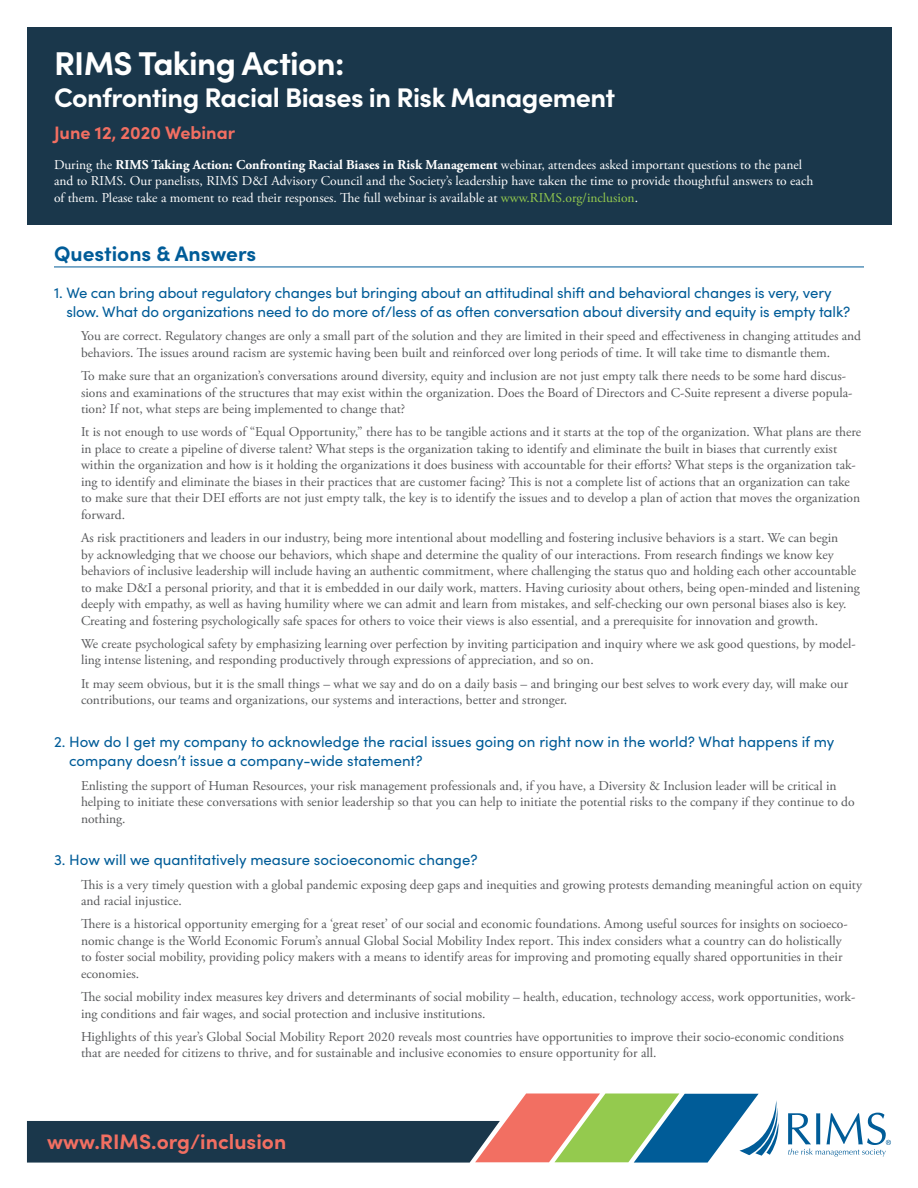
<style>
.page{position:relative;width:918px;height:1188px;background:#fff}
.page>*{position:absolute;margin:0;border:0;box-sizing:border-box;transform-origin:0 0}
.t1{font:700 33px "Sofia Pro";letter-spacing:-.02em;color:#fff}
.t2{font:700 27px "Sofia Pro";letter-spacing:-.02em;color:#fff}
.t3{font:700 21px "Sofia Pro";color:#f26f62}
.t4{font:700 21px "Sofia Pro";color:#005c98}
.t5{font:700 18px "Sofia Pro";color:#f26f62}
.t6{font:15px/19.5px "Sofia Pro";letter-spacing:-.01em;color:#005c98}
.t7{font:13.5px/16.5px "Adobe Garamond Pro";color:#57585a}
.t8{font:13.5px/16.5px "Adobe Garamond Pro";color:#fff}
.s1{font-weight:700}
.s2{color:#94ca4e}
</style>
<div class="page">
<svg style="left:788px;top:1113px;width:103px;height:44px"></svg>
<svg style="left:27px;top:1094px;width:752px;height:69px"></svg>
<div style="left:27px;top:27px;width:864px;height:198px;background:#1a374b"></div>
<hr style="left:54px;top:267px;width:810px;height:1px;background:#005c98">
<p class="t1" style="left:54px;top:38px;width:292px">RIMS Taking Action:</p>
<p class="t2" style="left:54px;top:77px;width:563px">Confronting Racial Biases in Risk Management</p>
<p class="t5" style="left:54px;top:119px;width:183px">June 12, 2020 Webinar</p>
<p class="t8" style="left:54px;top:157px;width:761px">During the <span class="s1">RIMS Taking Action: Confronting Racial Biases in Risk Management</span> webinar, attendees asked important questions to the panel and to RIMS. Our panelists, RIMS D&amp;I Advisory Council and the Society’s leadership have taken the time to provide thoughtful answers to each of them. Please take a moment to read their responses. The full webinar is available at <span class="s2">www.RIMS.org/inclusion</span>.</p>
<p class="t4" style="left:54px;top:237px;width:204px">Questions &amp; Answers</p>
<p class="t6" style="left:66px;top:282px;width:785px;text-indent:-12px">1. We can bring about regulatory changes but bringing about an attitudinal shift and behavioral changes is very, very slow. What do organizations need to do more of/less of as often conversation about diversity and equity is empty talk?</p>
<p class="t7" style="left:81px;top:328px;width:782px">You are correct. Regulatory changes are only a small part of the solution and they are limited in their speed and effectiveness in changing attitudes and behaviors. The issues around racism are systemic having been built and reinforced over long periods of time. It will take time to dismantle them.</p>
<p class="t7" style="left:81px;top:368px;width:773px">To make sure that an organization’s conversations around diversity, equity and inclusion are not just empty talk there needs to be some hard discus&shy;sions and examinations of the structures that may exist within the organization. Does the Board of Directors and C-Suite represent a diverse popula&shy;tion? If not, what steps are being implemented to change that?</p>
<p class="t7" style="left:81px;top:424px;width:782px">It is not enough to use words of “Equal Opportunity,” there has to be tangible actions and it starts at the top of the organization. What plans are there in place to create a pipeline of diverse talent? What steps is the organization taking to identify and eliminate the built in biases that currently exist within the organization and how is it holding the organizations it does business with accountable for their efforts? What steps is the organization tak&shy;ing to identify and eliminate the biases in their practices that are customer facing? This is not a complete list of actions that an organization can take to make sure that their DEI efforts are not just empty talk, the key is to identify the issues and to develop a plan of action that moves the organization forward.</p>
<p class="t7" style="left:81px;top:530px;width:780px">As risk practitioners and leaders in our industry, being more intentional about modelling and fostering inclusive behaviors is a start. We can begin<br>by acknowledging that we choose our behaviors, which shape and determine the quality of our interactions. From research findings we know key behaviors of inclusive leadership will include having an authentic commitment, where challenging the status quo and holding each other accountable to make D&amp;I a personal priority, and that it is embedded in our daily work, matters. Having curiosity about others, being open-minded and listening deeply with empathy, as well as having humility where we can admit and learn from mistakes, and self-checking our own personal biases also is key.<br>Creating and fostering psychologically safe spaces for others to voice their views is also essential, and a prerequisite for innovation and growth.</p>
<p class="t7" style="left:81px;top:636px;width:776px">We create psychological safety by emphasizing learning over perfection by inviting participation and inquiry where we ask good questions, by model&shy;ling intense listening, and responding productively through expressions of appreciation, and so on.</p>
<p class="t7" style="left:81px;top:675px;width:769px">It may seem obvious, but it is the small things – what we say and do on a daily basis – and bringing our best selves to work every day, will make our contributions, our teams and organizations, our systems and interactions, better and stronger.</p>
<p class="t6" style="left:69px;top:731px;width:767px;text-indent:-15px">2. How do I get my company to acknowledge the racial issues going on right now in the world? What happens if my company doesn’t issue a company-wide statement?</p>
<p class="t7" style="left:81px;top:778px;width:775px">Enlisting the support of Human Resources, your risk management professionals and, if you have, a Diversity &amp; Inclusion leader will be critical in helping to initiate these conversations with senior leadership so that you can help to initiate the potential risks to the company if they continue to do nothing.</p>
<p class="t6" style="left:54px;top:849px;width:425px">3. How will we quantitatively measure socioeconomic change?</p>
<p class="t7" style="left:81px;top:877px;width:783px">This is a very timely question with a global pandemic exposing deep gaps and inequities and growing protests demanding meaningful action on equity and racial injustice.</p>
<p class="t7" style="left:81px;top:916px;width:768px">There is a historical opportunity emerging for a ‘great reset’ of our social and economic foundations. Among useful sources for insights on socioeco&shy;nomic change is the World Economic Forum’s annual Global Social Mobility Index report. This index considers what a country can do holistically to foster social mobility, providing policy makers with a means to identify areas for improving and promoting equally shared opportunities in their economies.</p>
<p class="t7" style="left:81px;top:989px;width:776px">The social mobility index measures key drivers and determinants of social mobility – health, education, technology access, work opportunities, work&shy;ing conditions and fair wages, and social protection and inclusive institutions.</p>
<p class="t7" style="left:81px;top:1029px;width:764px">Highlights of this year’s Global Social Mobility Report 2020 reveals most countries have opportunities to improve their socio-economic conditions that are needed for citizens to thrive, and for sustainable and inclusive economies to ensure opportunity for all.</p>
<h3 class="t3" style="left:47px;top:1126px;width:240px">www.RIMS.org/inclusion</h3>
</div>
